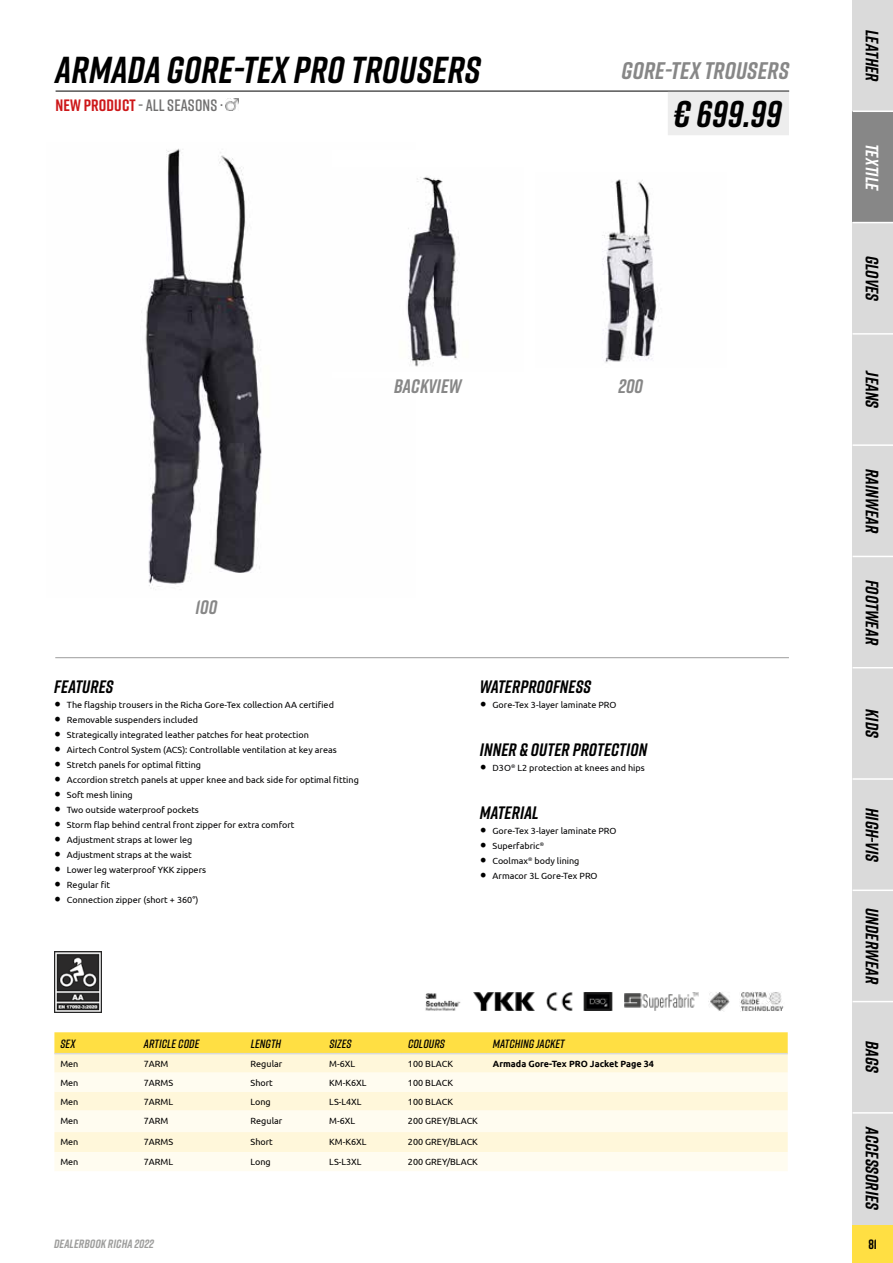
<style>
.page{position:relative;width:893px;height:1263px;background:#fff}
.page>*{position:absolute;margin:0;border:0;box-sizing:border-box;transform-origin:0 0}
.t1{font:italic 700 37.5px "Rift";letter-spacing:.01em;color:#000}
.t2{font:italic 700 37.2px "Rift";color:#000}
.t3{font:italic 700 24px "Rift";letter-spacing:.01em;color:#878787}
.t4{font:italic 700 19.5px "Rift";letter-spacing:.005em;color:#878787}
.t5{font:italic 700 18px "Rift";letter-spacing:.01em;color:#000}
.t6{font:italic 700 18px "Rift";color:#fff}
.t7{font:600 16.5px "Rift";letter-spacing:.01em;color:#706f6f}
.t8{font:700 13.5px "Rift";color:#000}
.t9{font:italic 600 12px "Rift";letter-spacing:.01em;color:#000}
.t10{font:italic 700 12px "Rift";letter-spacing:.01em;color:#9d9d9c}
.t11{font:9px "Ubuntu";color:#020203}
.t12{font:9px "Ubuntu";color:#000}
.t13{font:700 9px "Ubuntu";color:#000}
.s1{font-weight:700;color:#cd1719}
.s2{color:#ededed}
.s3{font-family:"Minion Pro";font-size:18px;color:#000}
</style>
<div class="page">
<div style="left:853px;top:1224px;width:40px;height:39px;background:#ffdf43"></div>
<div style="left:853px;top:0;width:40px;height:111px;background:#dadada"></div>
<div style="left:853px;top:111px;width:40px;height:112px;background:#878787"></div>
<div style="left:853px;top:223px;width:40px;height:111px;background:#dadada"></div>
<div style="left:853px;top:334px;width:40px;height:111px;background:#dadada"></div>
<div style="left:853px;top:445px;width:40px;height:111px;background:#dadada"></div>
<div style="left:853px;top:556px;width:40px;height:112px;background:#dadada"></div>
<div style="left:853px;top:668px;width:40px;height:111px;background:#dadada"></div>
<div style="left:853px;top:779px;width:40px;height:111px;background:#dadada"></div>
<div style="left:853px;top:890px;width:40px;height:111px;background:#dadada"></div>
<div style="left:853px;top:1001px;width:40px;height:112px;background:#dadada"></div>
<div style="left:853px;top:1113px;width:40px;height:111px;background:#dadada"></div>
<hr style="left:853px;top:111px;width:40px;height:1px;background:#fff">
<hr style="left:853px;top:222px;width:40px;height:1px;background:#fff">
<hr style="left:853px;top:333px;width:40px;height:2px;background:#fff">
<hr style="left:853px;top:444px;width:40px;height:2px;background:#fff">
<hr style="left:853px;top:556px;width:40px;height:1px;background:#fff">
<hr style="left:853px;top:667px;width:40px;height:1px;background:#fff">
<hr style="left:853px;top:778px;width:40px;height:2px;background:#fff">
<hr style="left:853px;top:889px;width:40px;height:2px;background:#fff">
<hr style="left:853px;top:1001px;width:40px;height:1px;background:#fff">
<hr style="left:853px;top:1112px;width:40px;height:1px;background:#fff">
<img style="left:141px;top:148px;width:121px;height:442px">
<hr style="left:56px;top:91px;width:733px;height:1px;background:#000">
<svg style="left:226px;top:98px;width:12px;height:13px"></svg>
<hr style="left:55px;top:657px;width:734px;height:1px;background:#9d9d9c">
<svg style="left:425px;top:992px;width:359px;height:20px"></svg>
<div style="left:668px;top:92px;width:121px;height:43px;background:#ededed"></div>
<img style="left:407px;top:176px;width:52px;height:191px">
<img style="left:602px;top:179px;width:55px;height:184px">
<svg style="left:54px;top:1032px;width:734px;height:21px;background:#fedf46"></svg>
<svg style="left:54px;top:1054px;width:734px;height:19px;background:#fef6da"></svg>
<svg style="left:54px;top:1073px;width:734px;height:98px;fill:#fffcf0"></svg>
<hr style="left:54px;top:1053px;width:84px;height:1px;background:#dadada">
<hr style="left:138px;top:1053px;width:107px;height:1px;background:#dadada">
<hr style="left:245px;top:1053px;width:78px;height:1px;background:#dadada">
<hr style="left:323px;top:1053px;width:79px;height:1px;background:#dadada">
<hr style="left:402px;top:1053px;width:85px;height:1px;background:#dadada">
<hr style="left:487px;top:1053px;width:301px;height:1px;background:#dadada">
<img style="left:55px;top:952px;width:46px;height:60px">
<h1 class="t1" style="left:55px;top:43px;width:427px">ARMADA GORE-TEX PRO TROUSERS</h1>
<h3 class="t7" style="left:55px;top:93px;width:169px"><span class="s1">NEW PRODUCT</span>- ALL SEASONS ·</h3>
<h3 class="t3" style="left:621px;top:54px;width:169px">GORE-TEX TROUSERS</h3>
<h2 class="t2" style="left:674px;top:88px;width:117px">€ 699.99<span class="s2">.</span></h2>
<h3 class="t4" style="left:394px;top:372px;width:69px">BACKVIEW</h3>
<h3 class="t4" style="left:618px;top:372px;width:26px">200</h3>
<h3 class="t4" style="left:196px;top:593px;width:23px">100</h3>
<h3 class="t5" style="left:54px;top:674px;width:61px">FEATURES</h3>
<p class="t11" style="left:54px;top:699px;width:281px"><span class="s3">•</span> The flagship trousers in the Richa Gore-Tex collection AA certified</p>
<p class="t11" style="left:54px;top:714px;width:145px"><span class="s3">•</span> Removable suspenders included</p>
<p class="t11" style="left:54px;top:729px;width:256px"><span class="s3">•</span> Strategically integrated leather patches for heat protection</p>
<p class="t11" style="left:54px;top:744px;width:284px"><span class="s3">•</span> Airtech Control System (ACS): Controllable ventilation at key areas</p>
<p class="t11" style="left:54px;top:759px;width:148px"><span class="s3">•</span> Stretch panels for optimal fitting</p>
<p class="t11" style="left:54px;top:774px;width:306px"><span class="s3">•</span> Accordion stretch panels at upper knee and back side for optimal fitting</p>
<p class="t11" style="left:54px;top:789px;width:80px"><span class="s3">•</span> Soft mesh lining</p>
<p class="t11" style="left:54px;top:804px;width:146px"><span class="s3">•</span> Two outside waterproof pockets</p>
<p class="t11" style="left:54px;top:819px;width:242px"><span class="s3">•</span> Storm flap behind central front zipper for extra comfort</p>
<p class="t11" style="left:54px;top:834px;width:140px"><span class="s3">•</span> Adjustment straps at lower leg</p>
<p class="t11" style="left:54px;top:849px;width:139px"><span class="s3">•</span> Adjustment straps at the waist</p>
<p class="t11" style="left:54px;top:864px;width:153px"><span class="s3">•</span> Lower leg waterproof YKK zippers</p>
<p class="t11" style="left:54px;top:879px;width:57px"><span class="s3">•</span> Regular fit</p>
<p class="t11" style="left:54px;top:894px;width:146px"><span class="s3">•</span> Connection zipper (short + 360°)</p>
<h3 class="t5" style="left:480px;top:674px;width:113px">WATERPROOFNESS</h3>
<p class="t11" style="left:480px;top:699px;width:138px"><span class="s3">•</span> Gore-Tex 3-layer laminate PRO</p>
<h3 class="t5" style="left:480px;top:737px;width:169px">INNER &amp; OUTER PROTECTION</h3>
<p class="t11" style="left:480px;top:762px;width:167px"><span class="s3">•</span> D3O<sup>®</sup> L2 protection at knees and hips</p>
<h3 class="t5" style="left:480px;top:800px;width:60px">MATERIAL</h3>
<p class="t11" style="left:480px;top:825px;width:138px"><span class="s3">•</span> Gore-Tex 3-layer laminate PRO</p>
<p class="t11" style="left:480px;top:840px;width:66px"><span class="s3">•</span> Superfabric<sup>®</sup></p>
<p class="t11" style="left:480px;top:855px;width:101px"><span class="s3">•</span> Coolmax<sup>®</sup> body lining</p>
<p class="t11" style="left:480px;top:870px;width:119px"><span class="s3">•</span> Armacor 3L Gore-Tex PRO</p>
<h3 class="t9" style="left:60px;top:1035px;width:16px">SEX</h3>
<h3 class="t9" style="left:144px;top:1035px;width:57px">ARTICLE CODE</h3>
<h3 class="t9" style="left:251px;top:1035px;width:32px">LENGTH</h3>
<h3 class="t9" style="left:329px;top:1035px;width:24px">SIZES</h3>
<h3 class="t9" style="left:408px;top:1035px;width:38px">COLOURS</h3>
<h3 class="t9" style="left:493px;top:1035px;width:73px">MATCHING JACKET</h3>
<p class="t12" style="left:60px;top:1058px;width:20px">Men</p>
<p class="t12" style="left:144px;top:1058px;width:26px">7ARM</p>
<p class="t12" style="left:251px;top:1058px;width:33px">Regular</p>
<p class="t12" style="left:329px;top:1058px;width:27px">M-6XL</p>
<p class="t12" style="left:408px;top:1058px;width:47px">100 BLACK</p>
<p class="t13" style="left:493px;top:1058px;width:163px">Armada Gore-Tex PRO Jacket Page 34</p>
<p class="t12" style="left:60px;top:1077px;width:20px">Men</p>
<p class="t12" style="left:144px;top:1077px;width:31px">7ARMS</p>
<p class="t12" style="left:251px;top:1077px;width:24px">Short</p>
<p class="t12" style="left:329px;top:1077px;width:39px">KM-K6XL</p>
<p class="t12" style="left:408px;top:1077px;width:47px">100 BLACK</p>
<p class="t12" style="left:60px;top:1096px;width:20px">Men</p>
<p class="t12" style="left:144px;top:1096px;width:31px">7ARML</p>
<p class="t12" style="left:251px;top:1096px;width:22px">Long</p>
<p class="t12" style="left:329px;top:1096px;width:34px">LS-L4XL</p>
<p class="t12" style="left:408px;top:1096px;width:47px">100 BLACK</p>
<p class="t12" style="left:60px;top:1115px;width:20px">Men</p>
<p class="t12" style="left:144px;top:1115px;width:26px">7ARM</p>
<p class="t12" style="left:251px;top:1115px;width:33px">Regular</p>
<p class="t12" style="left:329px;top:1115px;width:27px">M-6XL</p>
<p class="t12" style="left:408px;top:1115px;width:72px">200 GREY/BLACK</p>
<p class="t12" style="left:60px;top:1136px;width:20px">Men</p>
<p class="t12" style="left:144px;top:1136px;width:31px">7ARMS</p>
<p class="t12" style="left:251px;top:1136px;width:24px">Short</p>
<p class="t12" style="left:329px;top:1136px;width:39px">KM-K6XL</p>
<p class="t12" style="left:408px;top:1136px;width:72px">200 GREY/BLACK</p>
<p class="t12" style="left:60px;top:1156px;width:20px">Men</p>
<p class="t12" style="left:144px;top:1156px;width:31px">7ARML</p>
<p class="t12" style="left:251px;top:1156px;width:22px">Long</p>
<p class="t12" style="left:329px;top:1156px;width:34px">LS-L3XL</p>
<p class="t12" style="left:408px;top:1156px;width:72px">200 GREY/BLACK</p>
<h3 class="t5" style="left:885px;top:30px;width:54px;rotate:90deg">LEATHER</h3>
<h3 class="t6" style="left:885px;top:144px;width:49px;rotate:90deg">TEXTILE</h3>
<h3 class="t5" style="left:885px;top:256px;width:47px;rotate:90deg">GLOVES</h3>
<h3 class="t5" style="left:885px;top:371px;width:39px;rotate:90deg">JEANS</h3>
<h3 class="t5" style="left:885px;top:469px;width:66px;rotate:90deg">RAINWEAR</h3>
<h3 class="t5" style="left:885px;top:579px;width:67px;rotate:90deg">FOOTWEAR</h3>
<h3 class="t5" style="left:885px;top:709px;width:30px;rotate:90deg">KIDS</h3>
<h3 class="t5" style="left:885px;top:808px;width:56px;rotate:90deg">HIGH-VIS</h3>
<h3 class="t5" style="left:885px;top:908px;width:78px;rotate:90deg">UNDERWEAR</h3>
<h3 class="t5" style="left:885px;top:1041px;width:34px;rotate:90deg">BAGS</h3>
<h3 class="t5" style="left:885px;top:1127px;width:84px;rotate:90deg">ACCESSORIES</h3>
<h3 class="t10" style="left:54px;top:1235px;width:101px">DEALERBOOK RICHA 2022</h3>
<h3 class="t8" style="left:868px;top:1234px;width:10px">81</h3>
</div>
